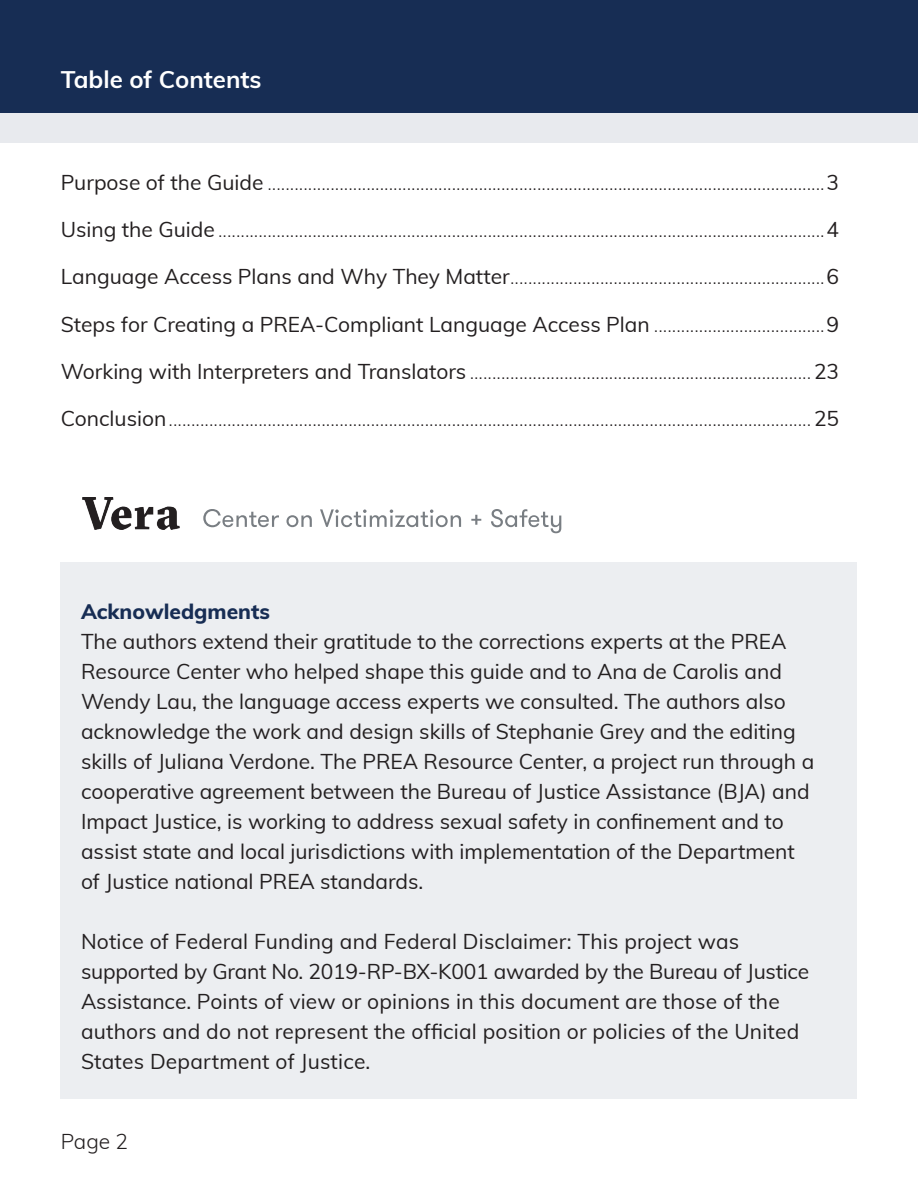
<style>
.page{position:relative;width:918px;height:1188px;background:#fff}
.page>*{position:absolute;margin:0;border:0;box-sizing:border-box;transform-origin:0 0}
.t1{font:700 24px "Muli";color:#fff}
.t2{font:21px/30px "Muli";color:#231f20}
.t3{font:200 21px "Muli";color:#231f20}
.t4{font:800 21px "Muli";color:#172d54}
.t5{font:300 21px "Muli";color:#231f20}
.s1{font-weight:400}
.s2{font-weight:200}
</style>
<div class="page">
<div style="left:0;top:110px;width:918px;height:32px;background:#e8eaee"></div>
<div style="left:0;top:0;width:918px;height:113px;background:#172d54"></div>
<div style="left:61px;top:563px;width:796px;height:536px;background:#eceef1"></div>
<svg style="left:203px;top:509px;width:358px;height:24px"></svg>
<img style="left:82px;top:498px;width:98px;height:32px">
<p class="t1" style="left:61px;top:61px;width:202px">Table of Contents</p>
<p class="t3" style="left:61px;top:167px;width:780px"><span class="s1">Purpose of the Guide</span> ............................................................................................................................<span class="s1">3</span></p>
<p class="t3" style="left:61px;top:214px;width:780px"><span class="s1">Using the Guide</span> .......................................................................................................................................<span class="s1">4</span></p>
<p class="t3" style="left:61px;top:262px;width:780px"><span class="s1">Language Access Plans and Why They Matter</span>......................................................................<span class="s1">6</span></p>
<p class="t2" style="left:61px;top:308px;width:780px">Steps for Creating a PREA-Compliant Language Access Plan <span class="s2">......................................</span>9</p>
<p class="t3" style="left:61px;top:356px;width:780px"><span class="s1">Working with Interpreters and Translators</span> ............................................................................<span class="s1">23</span></p>
<p class="t3" style="left:61px;top:403px;width:780px"><span class="s1">Conclusion</span> ...............................................................................................................................................<span class="s1">25</span></p>
<p class="t4" style="left:81px;top:596px;width:191px">Acknowledgments</p>
<p class="t2" style="left:81px;top:625px;width:735px">The authors extend their gratitude to the corrections experts at the PREA Resource Center who helped shape this guide and to Ana de Carolis and Wendy Lau, the language access experts we consulted. The authors also acknowledge the work and design skills of Stephanie Grey and the editing skills of Juliana Verdone. The PREA Resource Center, a project run through a cooperative agreement between the Bureau of Justice Assistance (BJA) and Impact Justice, is working to address sexual safety in confinement and to assist state and local jurisdictions with implementation of the Department of Justice national PREA standards.</p>
<p class="t2" style="left:81px;top:925px;width:730px">Notice of Federal Funding and Federal Disclaimer: This project was supported by Grant No. 2019-RP-BX-K001 awarded by the Bureau of Justice Assistance. Points of view or opinions in this document are those of the authors and do not represent the official position or policies of the United States Department of Justice.</p>
<p class="t5" style="left:61px;top:1126px;width:69px">Page 2</p>
</div>
